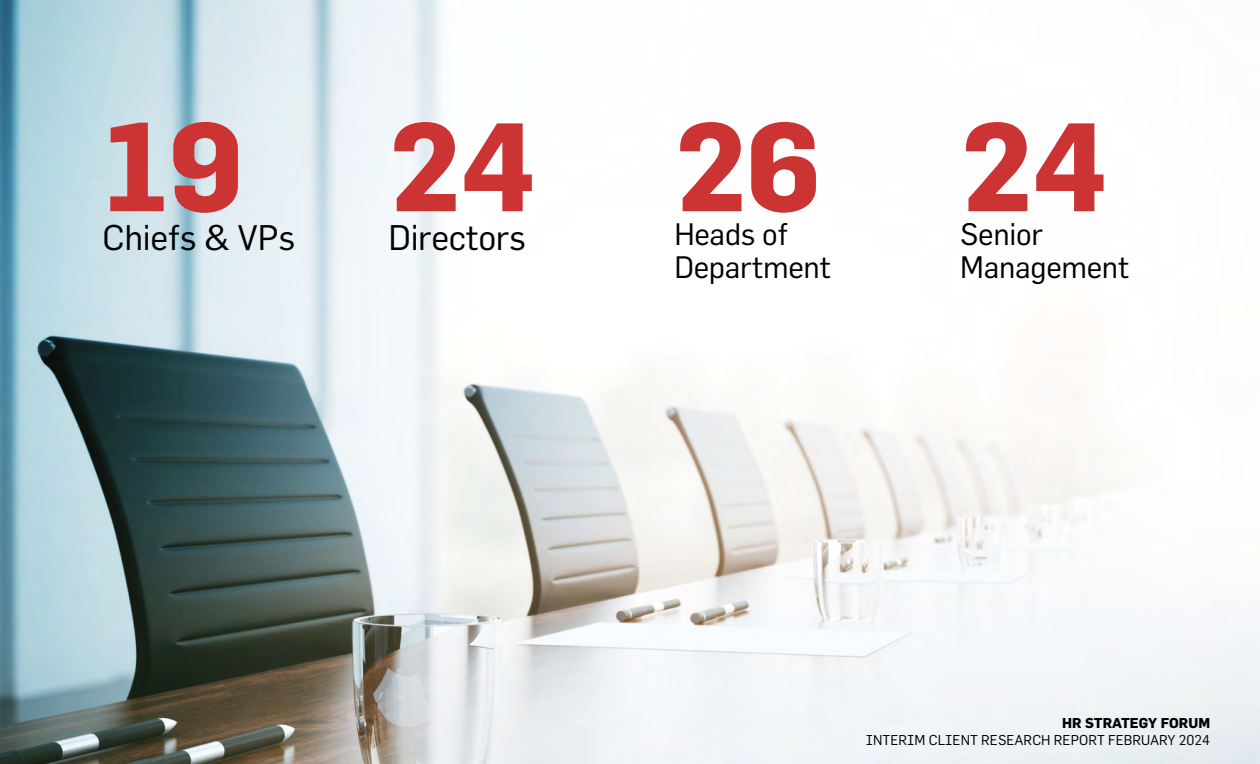
<style>
.page{position:relative;width:1260px;height:764px;background:#fff}
.page>*{position:absolute;margin:0;border:0;box-sizing:border-box;transform-origin:0 0}
.t1{font:700 123.2px "Flama";letter-spacing:-.01em;color:#c33}
.t2{font:35px "Flama";letter-spacing:-.01em;color:#000}
.t3{font:30.45px/33.4px "Flama";letter-spacing:-.01em;color:#000}
.t4{font:14px "Flama";color:#000}
.t5{font:700 14px "Flama";color:#000}
</style>
<div class="page">
<img style="left:0;top:0;width:1260px;height:764px">
<h1 class="t1" style="left:103px;top:92px;width:142px">19</h1>
<h2 class="t2" style="left:103px;top:216px;width:194px">Chiefs &amp; VPs</h2>
<h1 class="t1" style="left:389px;top:92px;width:149px">24</h1>
<h2 class="t2" style="left:389px;top:216px;width:139px">Directors</h2>
<h1 class="t1" style="left:674px;top:92px;width:148px">26</h1>
<h3 class="t3" style="left:674px;top:216px;width:158px">Heads of<br>Department</h3>
<h1 class="t1" style="left:960px;top:92px;width:149px">24</h1>
<h3 class="t3" style="left:960px;top:216px;width:170px">Senior<br>Management</h3>
<p class="t5" style="left:1062px;top:714px;width:150px">HR STRATEGY FORUM</p>
<p class="t4" style="left:866px;top:731px;width:346px">INTERIM CLIENT RESEARCH REPORT FEBRUARY 2024</p>
</div>
